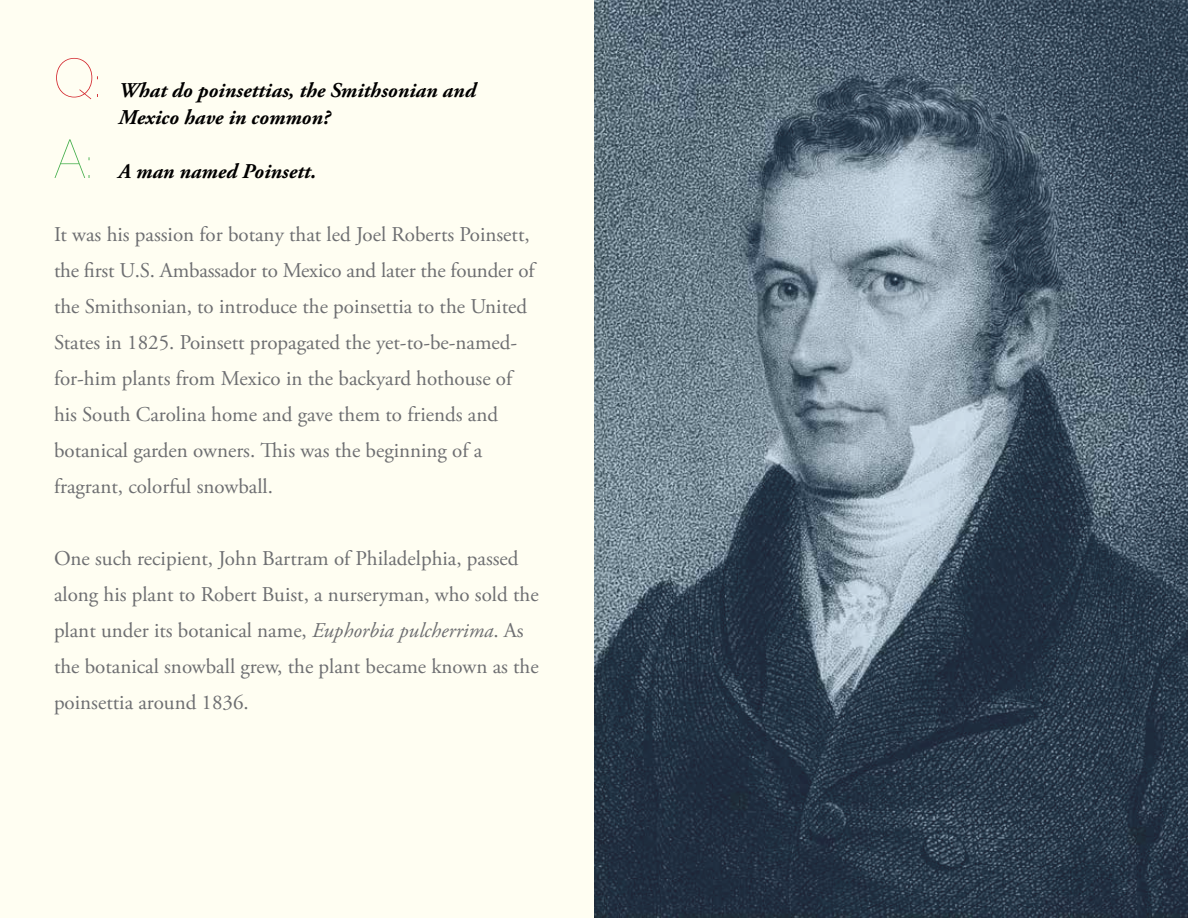
<style>
.page{position:relative;width:1188px;height:918px;background:#fff}
.page>*{position:absolute;margin:0;border:0;box-sizing:border-box;transform-origin:0 0}
.t1{font:54px "N Haas Grotesk DS Std 15 Ult Th";color:#d2232a}
.t2{font:54px "N Haas Grotesk DS Std 15 Ult Th";color:#41ad49}
.t3{font:21px/36px "Adobe Garamond Pro";color:#6d6e71}
.t4{font:italic 700 21px/27px "Adobe Garamond Pro";color:#000}
.s1{font-style:italic}
</style>
<div class="page">
<div style="left:0;top:0;width:608px;height:918px;background:#fffef2"></div>
<img style="left:594px;top:0;width:594px;height:918px">
<h1 class="t1" style="left:54px;top:48px;width:48px">Q:</h1>
<h1 class="t2" style="left:54px;top:129px;width:40px">A:</h1>
<p class="t4" style="left:118px;top:77px;width:359px">What do poinsettias, the Smithsonian and<br>Mexico have in common?</p>
<p class="t4" style="left:118px;top:158px;width:199px">A man named Poinsett.</p>
<p class="t3" style="left:54px;top:217px;width:482px">It was his passion for botany that led Joel Roberts Poinsett, the first U.S. Ambassador to Mexico and later the founder of the Smithsonian, to introduce the poinsettia to the United States in 1825. Poinsett propagated the yet-to-be-named&shy;for-him plants from Mexico in the backyard hothouse of his South Carolina home and gave them to friends and botanical garden owners. This was the beginning of a fragrant, colorful snowball.</p>
<p class="t3" style="left:54px;top:541px;width:486px">One such recipient, John Bartram of Philadelphia, passed along his plant to Robert Buist, a nurseryman, who sold the plant under its botanical name, <span class="s1">Euphorbia pulcherrima</span>. As the botanical snowball grew, the plant became known as the poinsettia around 1836.</p>
</div>
